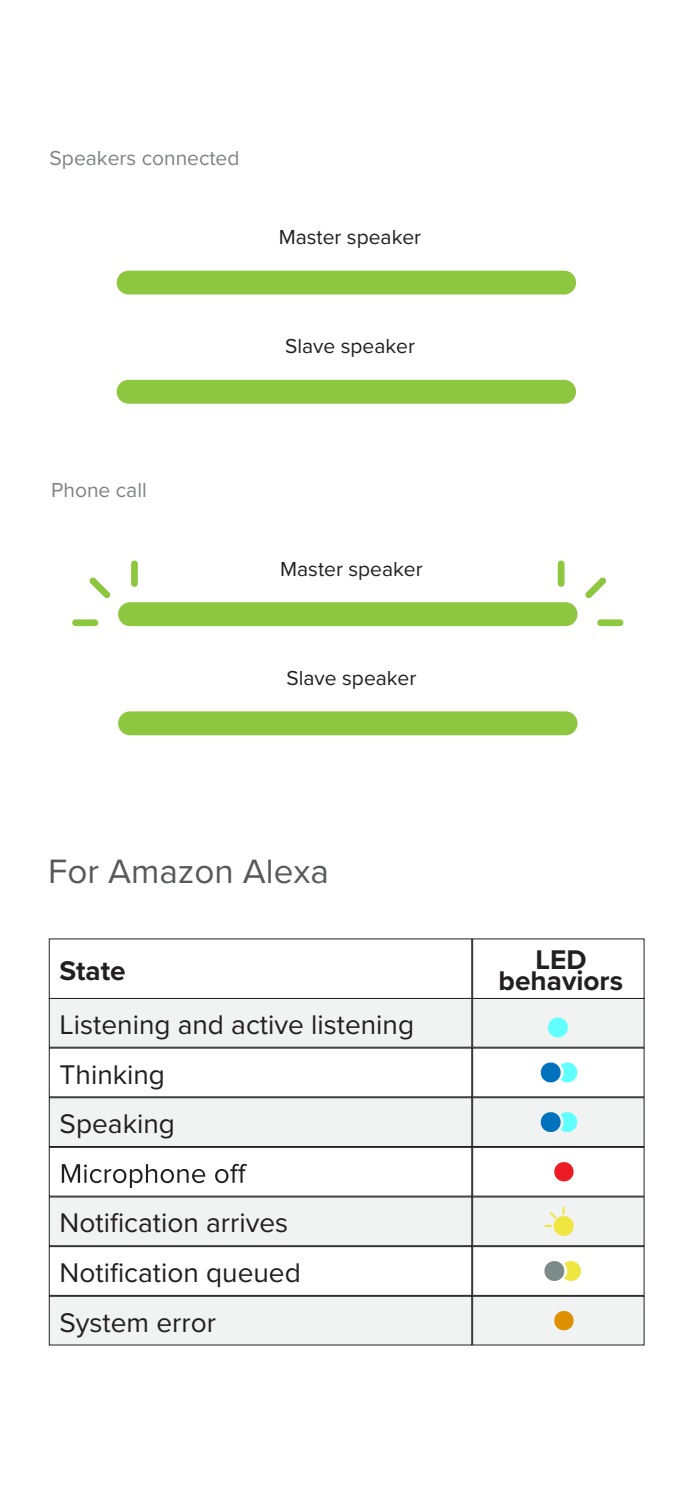
<style>
.page{position:relative;width:695px;height:1489px;background:#fff}
.page>*{position:absolute;margin:0;border:0;box-sizing:border-box;transform-origin:0 0}
.t1{font:35px "Proxima Nova";color:#58595b}
.t2{font:28px/49.7px "Proxima Nova";color:#231f20}
.t3{font:700 28px/21px "Proxima Nova";color:#231f20;text-align:center}
.t4{font:21px "Proxima Nova";color:#231f20}
.t5{font:21px "Proxima Nova";color:#808285}
</style>
<div class="page">
<div style="left:118px;top:602px;width:459px;height:24px;background:#8dc63f;border-radius:12px"></div>
<svg style="left:89px;top:577px;width:21px;height:21px"></svg>
<div style="left:131px;top:560px;width:7px;height:27px;background:#8dc63f;border-radius:3px"></div>
<div style="left:72px;top:619px;width:26px;height:7px;background:#8dc63f;border-radius:3px"></div>
<svg style="left:585px;top:577px;width:21px;height:21px"></svg>
<div style="left:557px;top:560px;width:7px;height:27px;background:#8dc63f;border-radius:3px"></div>
<div style="left:597px;top:619px;width:26px;height:7px;background:#8dc63f;border-radius:3px"></div>
<div style="left:49px;top:998px;width:422px;height:49px;background:#f1f2f2"></div>
<div style="left:49px;top:997px;width:423px;height:50px;border:1px solid #231f20"></div>
<div style="left:49px;top:1047px;width:423px;height:50px;border:1px solid #231f20"></div>
<div style="left:49px;top:1097px;width:422px;height:49px;background:#f1f2f2"></div>
<div style="left:49px;top:1097px;width:423px;height:49px;border:1px solid #231f20"></div>
<svg style="left:62px;top:1163px;width:185px;height:24px"></svg>
<div style="left:49px;top:1146px;width:423px;height:50px;border:1px solid #231f20"></div>
<div style="left:49px;top:1246px;width:423px;height:49px;border:1px solid #231f20"></div>
<div style="left:49px;top:1196px;width:422px;height:49px;background:#f1f2f2"></div>
<div style="left:49px;top:1196px;width:423px;height:50px;border:1px solid #231f20"></div>
<div style="left:49px;top:1296px;width:422px;height:48px;background:#f1f2f2"></div>
<div style="left:49px;top:1295px;width:423px;height:50px;border:1px solid #231f20"></div>
<div style="left:472px;top:998px;width:172px;height:49px;background:#f1f2f2"></div>
<div style="left:472px;top:997px;width:172px;height:50px;border:1px solid #231f20"></div>
<div style="left:472px;top:1047px;width:172px;height:50px;border:1px solid #231f20"></div>
<div style="left:472px;top:1097px;width:172px;height:49px;background:#f1f2f2"></div>
<div style="left:472px;top:1097px;width:172px;height:49px;border:1px solid #231f20"></div>
<div style="left:472px;top:1196px;width:172px;height:49px;background:#f1f2f2"></div>
<div style="left:472px;top:1196px;width:172px;height:50px;border:1px solid #231f20"></div>
<div style="left:472px;top:1296px;width:172px;height:48px;background:#f1f2f2"></div>
<div style="left:472px;top:1295px;width:172px;height:50px;border:1px solid #231f20"></div>
<div style="left:472px;top:1146px;width:172px;height:50px;border:1px solid #231f20"></div>
<div style="left:472px;top:1246px;width:172px;height:49px;border:1px solid #231f20"></div>
<svg style="left:544px;top:1261px;width:37px;height:20px"></svg>
<svg style="left:540px;top:1062px;width:38px;height:21px"></svg>
<svg style="left:540px;top:1112px;width:38px;height:20px"></svg>
<svg style="left:548px;top:1017px;width:20px;height:21px"></svg>
<svg style="left:544px;top:1206px;width:30px;height:30px"></svg>
<svg style="left:554px;top:1162px;width:20px;height:20px"></svg>
<svg style="left:554px;top:1311px;width:20px;height:20px"></svg>
<div style="left:117px;top:271px;width:459px;height:23px;background:#8dc63f;border-radius:12px"></div>
<div style="left:117px;top:380px;width:459px;height:23px;background:#8dc63f;border-radius:12px"></div>
<div style="left:118px;top:711px;width:459px;height:24px;background:#8dc63f;border-radius:12px"></div>
<p class="t5" style="left:50px;top:143px;width:191px">Speakers connected</p>
<p class="t4" style="left:279px;top:221px;width:144px">Master speaker</p>
<p class="t4" style="left:285px;top:330px;width:131px">Slave speaker</p>
<p class="t5" style="left:51px;top:474px;width:97px">Phone call</p>
<p class="t4" style="left:280px;top:553px;width:144px">Master speaker</p>
<p class="t4" style="left:286px;top:662px;width:131px">Slave speaker</p>
<p class="t1" style="left:48px;top:845px;width:282px">For Amazon Alexa</p>
<p class="t3" style="left:60px;top:959px;width:68px">State</p>
<p class="t2" style="left:60px;top:998px;width:356px">Listening and active listening<br>Thinking<br>Speaking</p>
<p class="t2" style="left:60px;top:1196px;width:230px">Notification arrives</p>
<p class="t2" style="left:60px;top:1246px;width:242px">Notification queued</p>
<p class="t2" style="left:60px;top:1296px;width:158px">System error</p>
<p class="t3" style="left:498px;top:948px;width:126px">LED behaviors</p>
</div>
